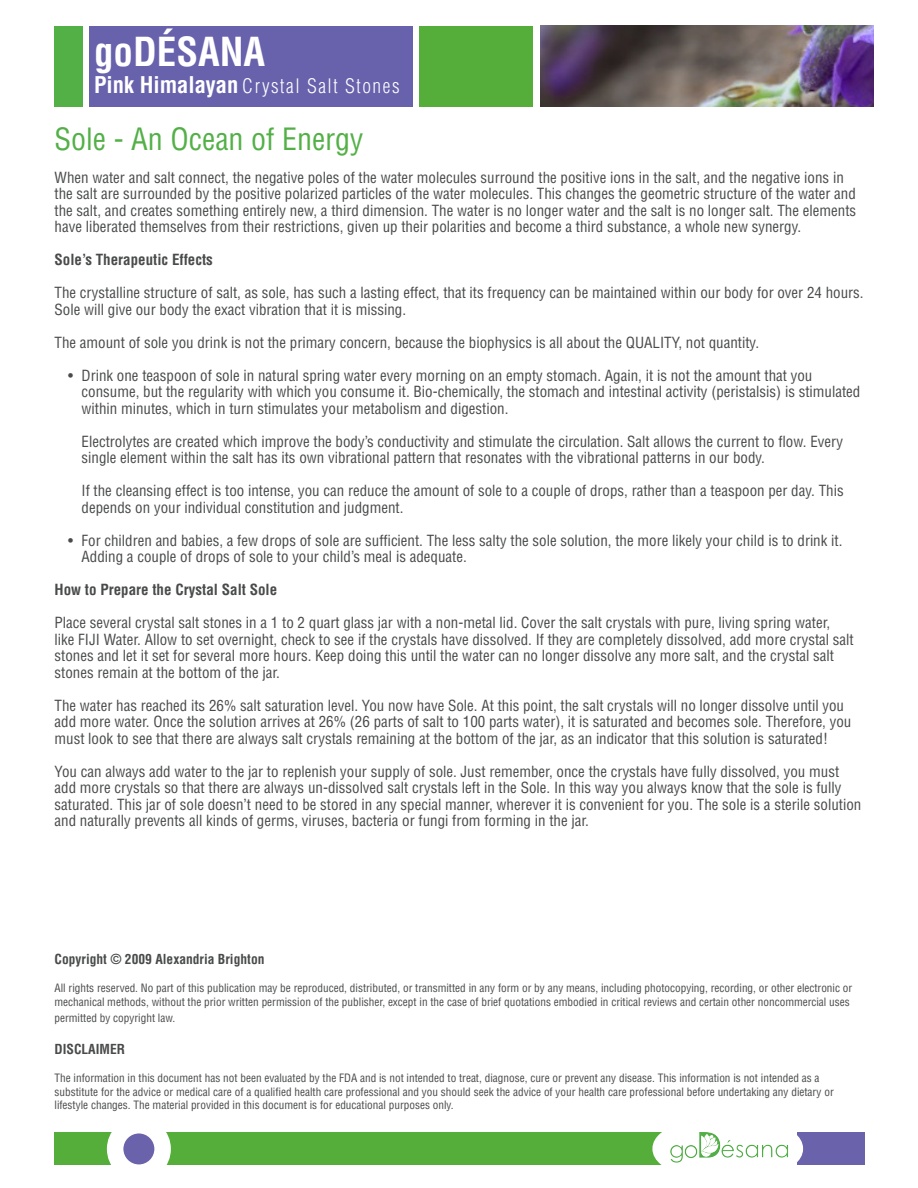
<style>
.page{position:relative;width:918px;height:1188px;background:#fff}
.page>*{position:absolute;margin:0;border:0;box-sizing:border-box;transform-origin:0 0}
.t1{font:700 condensed 39px "Helvetica";color:#fff}
.t2{font:condensed 30px "Helvetica";color:#53b047}
.t3{font:300 condensed 19.5px "Helvetica";letter-spacing:.08em;color:#fff}
.t4{font:condensed 15px/16.5px "Helvetica";color:#494a4a}
.t5{font:700 condensed 15px "Helvetica";color:#494a4a}
.t6{font:700 condensed 13.5px "Helvetica";color:#494a4a}
.t7{font:condensed 11.25px/13.5px "Helvetica";color:#494a4a}
.s1{font-weight:700;font-size:22.5px}
</style>
<div class="page">
<div style="left:54px;top:1133px;width:654px;height:32px;background:#55ae3a"></div>
<svg style="left:115px;top:1125px;width:48px;height:48px"></svg>
<div style="left:107px;top:1117px;width:64px;height:64px;border:16px solid #fff;border-radius:50%"></div>
<div style="left:797px;top:1133px;width:68px;height:32px;background:#6a62ab"></div>
<div style="left:652px;top:1117px;width:151px;height:64px;border:16px solid #fff;border-radius:50%"></div>
<img style="left:670px;top:1133px;width:119px;height:32px">
<img style="left:541px;top:26px;width:333px;height:81px">
<div style="left:54px;top:26px;width:28px;height:81px;background:#53b047"></div>
<div style="left:420px;top:26px;width:113px;height:81px;background:#55ae3a"></div>
<div style="left:89px;top:26px;width:323px;height:81px;background:#6862ac"></div>
<p class="t1" style="left:94px;top:28px;width:173px">goDÉSANA</p>
<p class="t3" style="left:94px;top:74px;width:307px"><span class="s1">Pink Himalayan</span> Crystal Salt Stones</p>
<p class="t2" style="left:55px;top:120px;width:311px">Sole - An Ocean of Energy</p>
<p class="t4" style="left:55px;top:169px;width:791px">When water and salt connect, the negative poles of the water molecules surround the positive ions in the salt, and the negative ions in</p>
<p class="t4" style="left:55px;top:185px;width:803px;text-align:justify">the salt are surrounded by the positive polarized particles of the water molecules. This changes the geometric structure of the water and the salt, and creates something entirely new, a third dimension. The water is no longer water and the salt is no longer salt. The elements have liberated themselves from their restrictions, given up their polarities and become a third substance, a whole new synergy.</p>
<p class="t5" style="left:55px;top:250px;width:160px">Sole’s Therapeutic Effects</p>
<p class="t4" style="left:55px;top:284px;width:811px">The crystalline structure of salt, as sole, has such a lasting effect, that its frequency can be maintained within our body for over 24 hours.</p>
<p class="t4" style="left:55px;top:301px;width:353px">Sole will give our body the exact vibration that it is missing.</p>
<p class="t4" style="left:55px;top:334px;width:706px">The amount of sole you drink is not the primary concern, because the biophysics is all about the QUALITY, not quantity.</p>
<p class="t4" style="left:82px;top:367px;width:780px;text-indent:-14px">• Drink one teaspoon of sole in natural spring water every morning on an empty stomach. Again, it is not the amount that you consume, but the regularity with which you consume it. Bio-chemically, the stomach and intestinal activity (peristalsis) is stimulated within minutes, which in turn stimulates your metabolism and digestion.</p>
<p class="t4" style="left:82px;top:433px;width:763px">Electrolytes are created which improve the body’s conductivity and stimulate the circulation. Salt allows the current to flow. Every single element within the salt has its own vibrational pattern that resonates with the vibrational patterns in our body.</p>
<p class="t4" style="left:82px;top:482px;width:764px">If the cleansing effect is too intense, you can reduce the amount of sole to a couple of drops, rather than a teaspoon per day. This</p>
<p class="t4" style="left:82px;top:499px;width:324px">depends on your individual constitution and judgment.</p>
<p class="t4" style="left:82px;top:532px;width:762px;text-indent:-14px">• For children and babies, a few drops of sole are sufficient. The less salty the sole solution, the more likely your child is to drink it.<br>Adding a couple of drops of sole to your child’s meal is adequate.</p>
<p class="t5" style="left:55px;top:580px;width:224px">How to Prepare the Crystal Salt Sole</p>
<p class="t4" style="left:55px;top:614px;width:801px">Place several crystal salt stones in a 1 to 2 quart glass jar with a non-metal lid. Cover the salt crystals with pure, living spring water, like FIJI Water. Allow to set overnight, check to see if the crystals have dissolved. If they are completely dissolved, add more crystal salt stones and let it set for several more hours. Keep doing this until the water can no longer dissolve any more salt, and the crystal salt stones remain at the bottom of the jar.</p>
<p class="t4" style="left:55px;top:697px;width:798px">The water has reached its 26% salt saturation level. You now have Sole. At this point, the salt crystals will no longer dissolve until you add more water. Once the solution arrives at 26% (26 parts of salt to 100 parts water), it is saturated and becomes sole. Therefore, you must look to see that there are always salt crystals remaining at the bottom of the jar, as an indicator that this solution is saturated!</p>
<p class="t4" style="left:55px;top:763px;width:786px">You can always add water to the jar to replenish your supply of sole. Just remember, once the crystals have fully dissolved, you must</p>
<p class="t4" style="left:55px;top:779px;width:808px">add more crystals so that there are always un-dissolved salt crystals left in the Sole. In this way you always know that the sole is fully saturated. This jar of sole doesn’t need to be stored in any special manner, wherever it is convenient for you. The sole is a sterile solution and naturally prevents all kinds of germs, viruses, bacteria or fungi from forming in the jar.</p>
<p class="t6" style="left:55px;top:950px;width:211px">Copyright © 2009 Alexandria Brighton</p>
<p class="t7" style="left:55px;top:981px;width:799px">All rights reserved. No part of this publication may be reproduced, distributed, or transmitted in any form or by any means, including photocopying, recording, or other electronic or mechanical methods, without the prior written permission of the publisher, except in the case of brief quotations embodied in critical reviews and certain other noncommercial uses</p>
<p class="t7" style="left:55px;top:1011px;width:122px">permitted by copyright law.</p>
<p class="t6" style="left:55px;top:1040px;width:72px">DISCLAIMER</p>
<p class="t7" style="left:55px;top:1071px;width:781px">The information in this document has not been evaluated by the FDA and is not intended to treat, diagnose, cure or prevent any disease. This information is not intended as a substitute for the advice or medical care of a qualified health care professional and you should seek the advice of your health care professional before undertaking any dietary or lifestyle changes. The material provided in this document is for educational purposes only.</p>
</div>
